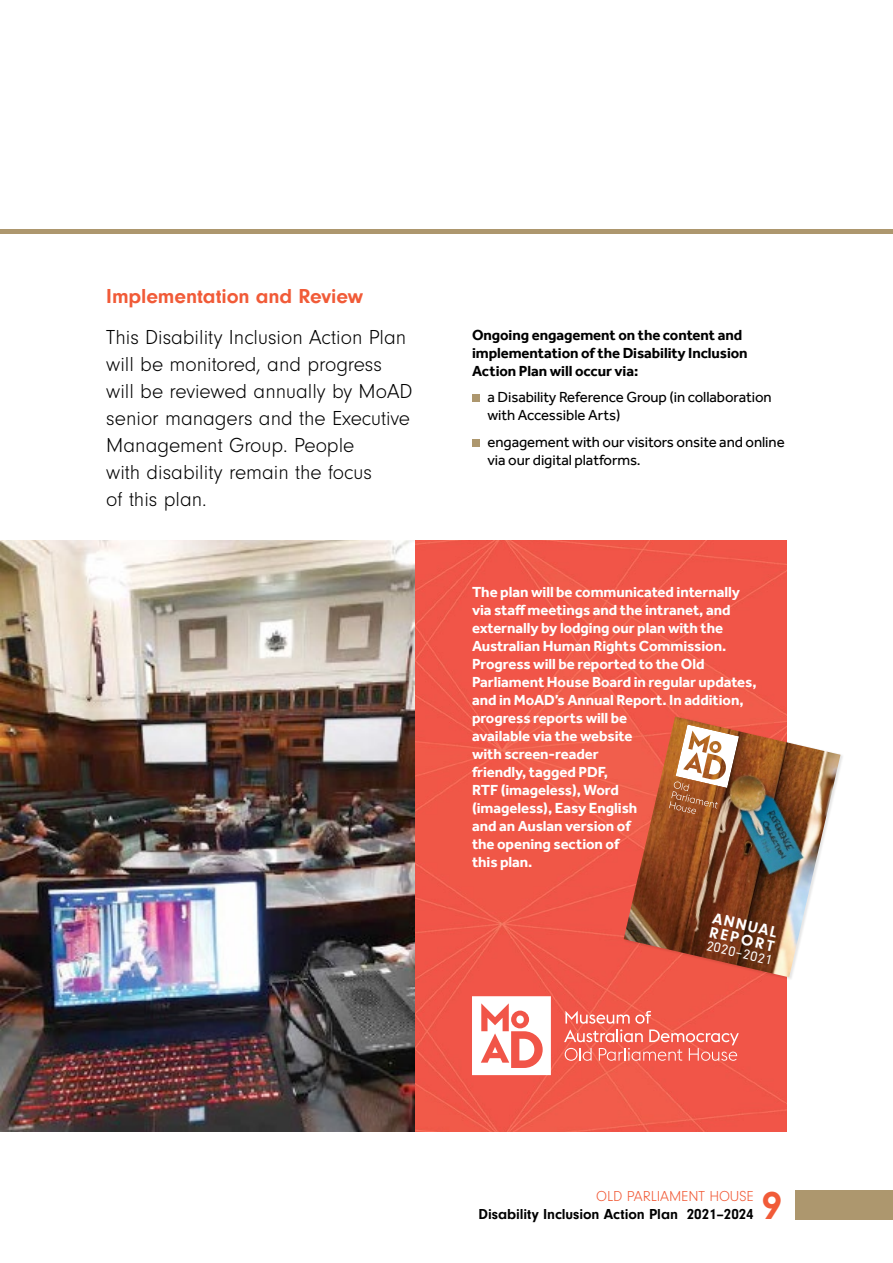
<style>
.page{position:relative;width:893px;height:1263px;background:#fff}
.page>*{position:absolute;margin:0;border:0;box-sizing:border-box;transform-origin:0 0}
.t1{font:700 40.5px "Neuzeit Gro";color:#f15b38}
.t2{font:300 21px/27px "Neuzeit Gro";color:#000}
.t3{font:700 21px "Neuzeit Gro";letter-spacing:-.005em;color:#f15b38}
.t4{font:700 15.9px/14.2px "Neuzeit Gro";color:#fff}
.t5{font:700 15px/18px "Effra";letter-spacing:-.005em;color:#fff}
.t6{font:15px/18px "Effra";letter-spacing:-.005em;color:#000}
.t7{font:700 15px/18px "Effra";letter-spacing:-.005em;color:#000}
.t8{font:700 15px "Neuzeit Gro";letter-spacing:-.005em;color:#000}
.t9{font:300 15px "Neuzeit Gro";letter-spacing:-.005em;color:#f15b38}
.t10{font:14.25px "Neuzeit Gro";color:#fff}
</style>
<div class="page">
<div style="left:795px;top:1190px;width:98px;height:30px;background:#ad976e"></div>
<hr style="left:0;top:230px;width:893px;height:4px;background:#ad976e">
<img style="left:0;top:540px;width:415px;height:591px">
<img style="left:415px;top:540px;width:372px;height:591px">
<div style="left:472px;top:394px;width:8px;height:8px;background:#ad976e"></div>
<div style="left:472px;top:439px;width:8px;height:8px;background:#ad976e"></div>
<svg style="left:472px;top:996px;width:79px;height:79px"></svg>
<svg style="left:564px;top:1011px;width:175px;height:50px;background:#f27265"></svg>
<div style="left:623px;top:716px;width:221px;height:265px;background:#000;opacity:.1"></div>
<img style="left:624px;top:716px;width:216px;height:261px">
<img style="left:669px;top:724px;width:70px;height:90px">
<h2 class="t3" style="left:106px;top:284px;width:258px">Implementation and Review</h2>
<h2 class="t2" style="left:106px;top:324px;width:308px">This Disability Inclusion Action Plan will be monitored, and progress will be reviewed annually by MoAD senior managers and the Executive<br>Management Group. People<br>with disability remain the focus<br>of this plan.</h2>
<p class="t7" style="left:472px;top:325px;width:277px">Ongoing engagement on the content and implementation of the Disability Inclusion<br>Action Plan will occur via:</p>
<p class="t6" style="left:487px;top:388px;width:286px">a Disability Reference Group (in collaboration with Accessible Arts)</p>
<p class="t6" style="left:487px;top:432px;width:299px">engagement with our visitors onsite and online via our digital platforms.</p>
<p class="t5" style="left:472px;top:583px;width:286px">The plan will be communicated internally via staff meetings and the intranet, and externally by lodging our plan with the<br>Australian Human Rights Commission.<br>Progress will be reported to the Old<br>Parliament House Board in regular updates, and in MoAD’s Annual Report. In addition, progress reports will be<br>available via the website<br>with screen-reader<br>friendly, tagged PDF,<br>RTF (imageless), Word<br>(imageless), Easy English<br>and an Auslan version of<br>the opening section of<br>this plan.</p>
<p class="t4" style="left:714px;top:911px;width:67px;rotate:13deg">ANNUAL<br>REPORT</p>
<p class="t10" style="left:708px;top:937px;width:69px;rotate:13deg">2020–2021</p>
<p class="t9" style="left:596px;top:1187px;width:159px">OLD PARLIAMENT HOUSE</p>
<p class="t8" style="left:479px;top:1205px;width:277px">Disability Inclusion Action Plan 2021–2024</p>
<h1 class="t1" style="left:762px;top:1183px;width:22px">9</h1>
</div>
